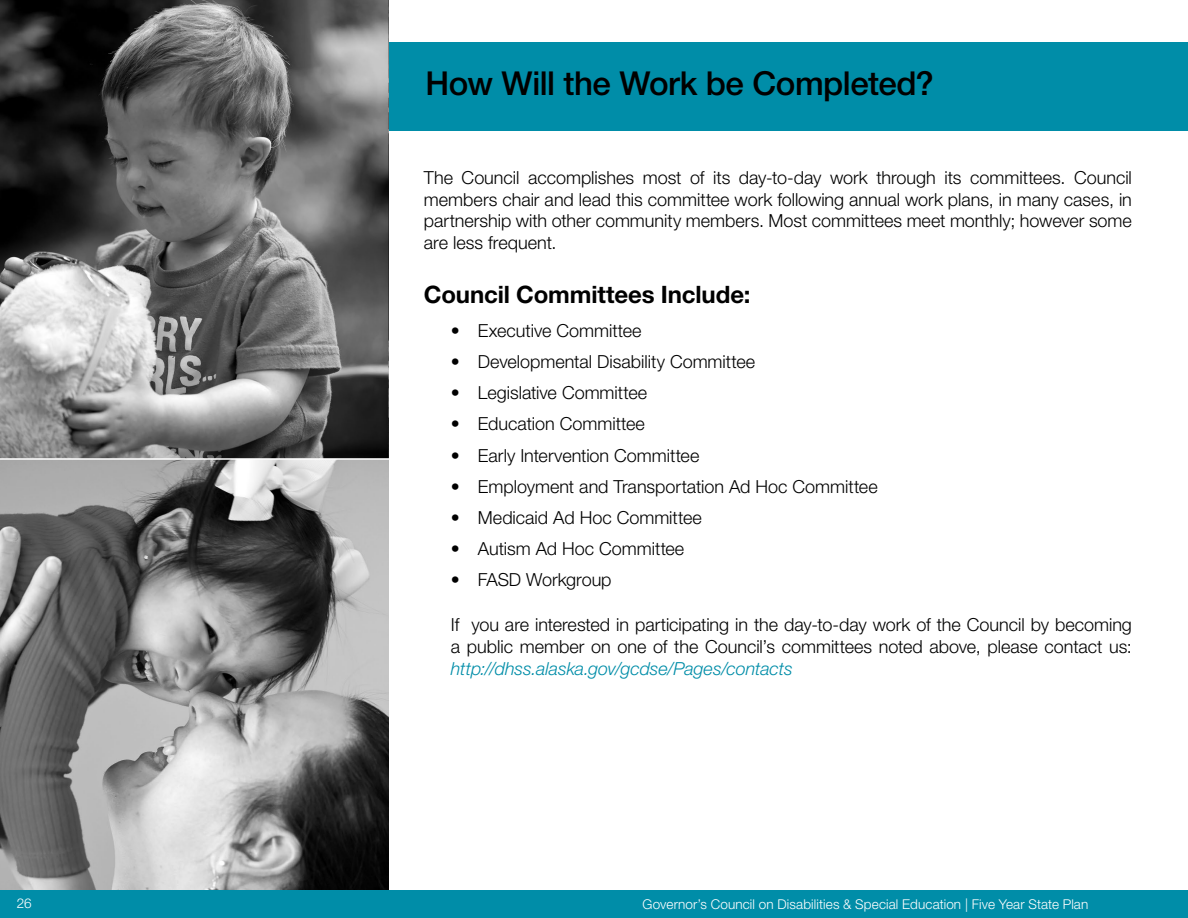
<style>
.page{position:relative;width:1188px;height:918px;background:#fff}
.page>*{position:absolute;margin:0;border:0;box-sizing:border-box;transform-origin:0 0}
.t1{font:500 33px "Helvetica Neue LT Std";letter-spacing:-.015em;color:#000}
.t2{font:700 24px "Helvetica Neue LT Std";letter-spacing:-.005em;color:#000}
.t3{font:300 18px/21.8px "Helvetica Neue LT Std";color:#000;text-align:justify}
.t4{font:italic 300 18px "Helvetica Neue LT Std";letter-spacing:-.005em;color:#008da8}
.t5{font:300 13.5px "Helvetica Neue LT Std";letter-spacing:.01em;color:#fff}
</style>
<div class="page">
<div style="left:0;top:43px;width:1188px;height:88px;background:#008da8"></div>
<img style="left:0;top:0;width:389px;height:890px">
<hr style="left:0;top:458px;width:398px;height:2px;background:#fff">
<div style="left:0;top:890px;width:1188px;height:28px;background:#008da8"></div>
<h1 class="t1" style="left:426px;top:63px;width:510px">How Will the Work be Completed?</h1>
<h1 class="t1" style="left:425px;top:67px;width:87px">TITLE</h1>
<p class="t3" style="left:424px;top:166px;width:710px">The Council accomplishes most of its day-to-day work through its committees. Council members chair and lead this committee work following annual work plans, in many cases, in partnership with other community members. Most committees meet monthly; however some are less frequent.</p>
<h2 class="t2" style="left:424px;top:280px;width:328px">Council Committees Include:</h2>
<p class="t3" style="left:451px;top:319px;width:192px">• Executive Committee</p>
<p class="t3" style="left:451px;top:350px;width:306px">• Developmental Disability Committee</p>
<p class="t3" style="left:451px;top:382px;width:198px">• Legislative Committee</p>
<p class="t3" style="left:451px;top:413px;width:196px">• Education Committee</p>
<p class="t3" style="left:451px;top:444px;width:250px">• Early Intervention Committee</p>
<p class="t3" style="left:451px;top:475px;width:428px">• Employment and Transportation Ad Hoc Committee</p>
<p class="t3" style="left:451px;top:506px;width:252px">• Medicaid Ad Hoc Committee</p>
<p class="t3" style="left:451px;top:538px;width:235px">• Autism Ad Hoc Committee</p>
<p class="t3" style="left:451px;top:569px;width:162px">• FASD Workgroup</p>
<p class="t3" style="left:451px;top:613px;width:683px">If you are interested in participating in the day-to-day work of the Council by becoming a public member on one of the Council’s committees noted above, please contact us:</p>
<p class="t4" style="left:451px;top:658px;width:343px">http://dhss.alaska.gov/gcdse/Pages/contacts</p>
<p class="t5" style="left:17px;top:895px;width:16px">26</p>
<p class="t5" style="left:643px;top:896px;width:447px">Governor’s Council on Disabilities &amp; Special Education | Five Year State Plan</p>
</div>
